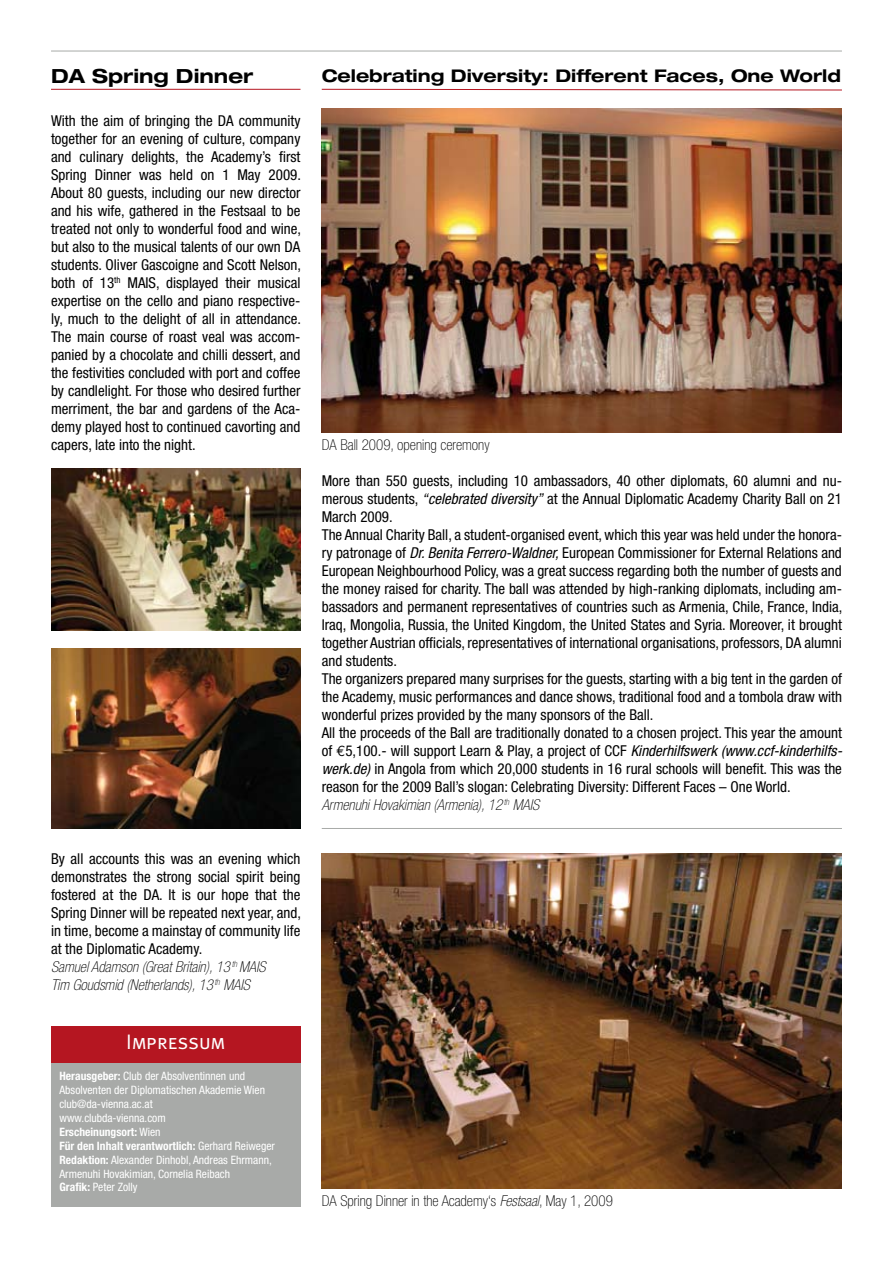
<style>
.page{position:relative;width:893px;height:1263px;background:#fff}
.page>*{position:absolute;margin:0;border:0;box-sizing:border-box;transform-origin:0 0}
.t1{font:21px "Meta Caps";color:#fff}
.t2{font:700 expanded 19.5px "Helvetica Neue";color:#000}
.t3{font:700 expanded 17.4px "Helvetica Neue";color:#000}
.t4{font:condensed 15px/18px "Helvetica Neue";color:#000}
.t5{font:100 condensed 15px "Helvetica Neue";color:#000}
.t6{font:condensed 11.55px/13.8px "Helvetica Neue";color:#fff}
.s1{font-weight:100;font-style:italic}
.s2{font-weight:700}
.s3{font-style:italic}
.s4{font-family:"Euro Mono";font-stretch:normal}
</style>
<div class="page">
<hr style="left:51px;top:51px;width:791px;height:1px;background:#a8aaa8">
<hr style="left:51px;top:89px;width:249px;height:1px;background:#b51621">
<svg style="left:321px;top:89px;width:521px;height:2px"></svg>
<div style="left:51px;top:1047px;width:249px;height:159px;background:#a8aaa8"></div>
<div style="left:51px;top:1026px;width:249px;height:36px;background:#b51621"></div>
<img style="left:322px;top:108px;width:520px;height:324px">
<img style="left:51px;top:468px;width:249px;height:162px">
<img style="left:51px;top:648px;width:249px;height:180px">
<img style="left:322px;top:853px;width:520px;height:335px">
<hr style="left:322px;top:828px;width:520px;height:1px;background:#a8aaa8">
<h2 class="t2" style="left:51px;top:64px;width:204px">DA Spring Dinner</h2>
<p class="t3" style="left:322px;top:65px;width:521px">Celebrating Diversity: Different Faces, One World</p>
<p class="t4" style="left:51px;top:112px;width:252px;text-align:justify">With the aim of bringing the DA community together for an evening of culture, company and culinary delights, the Academy’s first Spring Dinner was held on 1 May 2009.<br>About 80 guests, including our new director and his wife, gathered in the Festsaal to be treated not only to wonderful food and wine, but also to the musical talents of our own DA students. Oliver Gascoigne and Scott Nelson, both of 13<sup>th</sup> MAIS, displayed their musical expertise on the cello and piano respective&shy;ly, much to the delight of all in attendance.<br>The main course of roast veal was accom&shy;panied by a chocolate and chilli dessert, and the festivities concluded with port and coffee by candlelight. For those who desired further merriment, the bar and gardens of the Aca&shy;demy played host to continued cavorting and capers, late into the night.</p>
<p class="t4" style="left:51px;top:850px;width:252px">By all accounts this was an evening which demonstrates the strong social spirit being fostered at the DA. It is our hope that the Spring Dinner will be repeated next year, and, in time, become a mainstay of community life at the Diplomatic Academy.<br><span class="s1">Samuel Adamson (Great Britain), 13</span> <sup>th</sup> <span class="s1">MAIS<br>Tim Goudsmid (Netherlands), 13</span> <sup>th</sup> <span class="s1">MAIS</span></p>
<h1 class="t1" style="left:126px;top:1030px;width:100px">Impressum</h1>
<p class="t6" style="left:60px;top:1069px;width:217px"><span class="s2">Herausgeber:</span> Club der Absolventinnen und Absolventen der Diplomatischen Akademie Wien club@da-vienna.ac.at<br>www.clubda-vienna.com<br><span class="s2">Erscheinungsort:</span> Wien<br><span class="s2">Für den Inhalt verantwortlich:</span> Gerhard Reiweger <span class="s2">Redaktion:</span> Alexander Dinhobl, Andreas Ehrmann, Armenuhi Hovakimian, Cornelia Reibach<br><span class="s2">Grafik:</span> Peter Zolly</p>
<p class="t5" style="left:322px;top:436px;width:169px">DA Ball 2009, opening ceremony</p>
<p class="t4" style="left:322px;top:472px;width:522px">More than 550 guests, including 10 ambassadors, 40 other diplomats, 60 alumni and nu&shy;merous students, <span class="s3">“celebrated diversity”</span> at the Annual Diplomatic Academy Charity Ball on 21<br>March 2009.<br>The Annual Charity Ball, a student-organised event, which this year was held under the honora&shy;ry patronage of <span class="s3">Dr. Benita Ferrero-Waldner,</span> European Commissioner for External Relations and European Neighbourhood Policy, was a great success regarding both the number of guests and the money raised for charity. The ball was attended by high-ranking diplomats, including am&shy;bassadors and permanent representatives of countries such as Armenia, Chile, France, India, Iraq, Mongolia, Russia, the United Kingdom, the United States and Syria. Moreover, it brought together Austrian officials, representatives of international organisations, professors, DA alumni and students.<br>The organizers prepared many surprises for the guests, starting with a big tent in the garden of the Academy, music performances and dance shows, traditional food and a tombola draw with wonderful prizes provided by the many sponsors of the Ball.<br>All the proceeds of the Ball are traditionally donated to a chosen project. This year the amount of <span class="s4">e</span>5,100.- will support Learn &amp; Play, a project of CCF <span class="s3">Kinderhilfswerk (www.ccf-kinderhilfs&shy;werk.de)</span> in Angola from which 20,000 students in 16 rural schools will benefit. This was the reason for the 2009 Ball’s slogan: Celebrating Diversity: Different Faces – One World.<br><span class="s1">Armenuhi Hovakimian (Armenia), 12</span> <sup>th</sup> <span class="s1">MAIS</span></p>
<p class="t5" style="left:322px;top:1192px;width:293px">DA Spring Dinner in the Academy‘s <span class="s3">Festsaal</span>, May 1, 2009</p>
</div>
